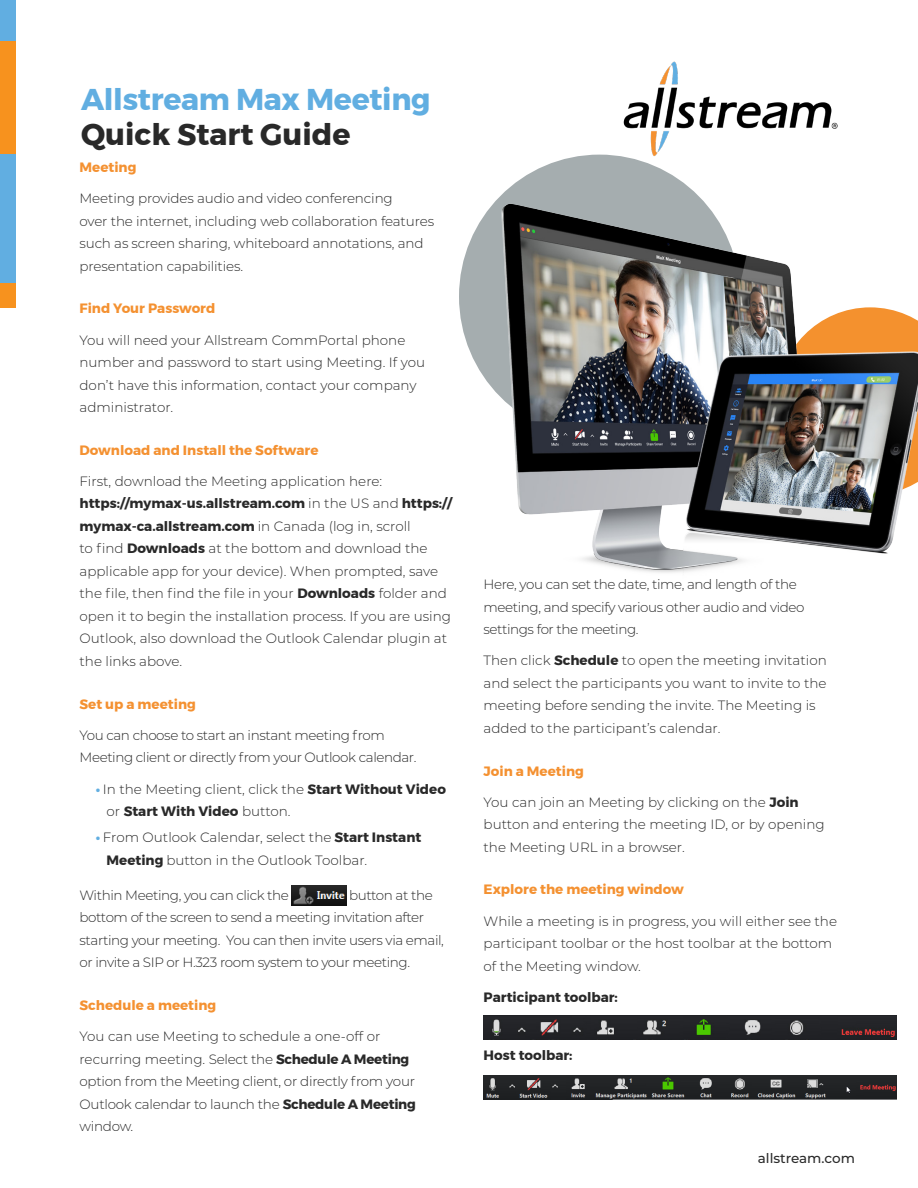
<style>
.page{position:relative;width:918px;height:1188px;background:#fff}
.page>*{position:absolute;margin:0;border:0;box-sizing:border-box;transform-origin:0 0}
.t1{font:700 30px "Montserrat";letter-spacing:-.01em;color:#61aee1}
.t2{font:700 30px "Montserrat";color:#292929}
.Basic_P{font:300 13.5px/22.5px "Montserrat";letter-spacing:-.01em;color:#292929}
.Basic_P-2{font:300 13.5px/22.5px "Montserrat";letter-spacing:-.03em;color:#292929}
.Bullet_List{font:300 13.5px/22.5px "Montserrat";color:#292929}
.Sub_Head_P{font:700 13.5px "Montserrat";color:#f49131}
.Basic_P-3{font:700 13.5px "Montserrat";color:#292929}
.t3{font:500 13.5px "Montserrat";color:#292929}
.s1{font-weight:700}
.s2{font-weight:700;color:#61aee1}
</style>
<div class="page">
<img style="left:459px;top:158px;width:459px;height:415px">
<img style="left:602px;top:61px;width:236px;height:96px">
<div style="left:0;top:41px;width:15px;height:113px;background:#f7921e"></div>
<div style="left:0;top:0;width:15px;height:41px;background:#61aee1"></div>
<div style="left:0;top:283px;width:15px;height:24px;background:#f7921e"></div>
<div style="left:0;top:154px;width:15px;height:129px;background:#61aee1"></div>
<img style="left:292px;top:886px;width:54px;height:20px">
<img style="left:484px;top:1016px;width:412px;height:24px">
<img style="left:484px;top:1075px;width:412px;height:24px">
<p class="t1" style="left:81px;top:75px;width:351px">Allstream Max Meeting</p>
<p class="t2" style="left:81px;top:110px;width:271px">Quick Start Guide</p>
<p class="Sub_Head_P" style="left:80px;top:156px;width:58px">Meeting</p>
<p class="Basic_P" style="left:80px;top:187px;width:356px">Meeting provides audio and video conferencing<br>over the internet, including web collaboration features such as screen sharing, whiteboard annotations, and presentation capabilities.</p>
<p class="Sub_Head_P" style="left:80px;top:298px;width:137px">Find Your Password</p>
<p class="Basic_P" style="left:80px;top:328px;width:347px">You will need your Allstream CommPortal phone number and password to start using Meeting. If you don’t have this information, contact your company administrator.</p>
<p class="Sub_Head_P" style="left:80px;top:439px;width:241px">Download and Install the Software</p>
<p class="Basic_P" style="left:80px;top:470px;width:374px">First, download the Meeting application here: <span class="s1">https://mymax-us.allstream.com</span> in the US and <span class="s1">https:// mymax-ca.allstream.com</span> in Canada (log in, scroll<br>to find <span class="s1">Downloads</span> at the bottom and download the applicable app for your device). When prompted, save the file, then find the file in your <span class="s1">Downloads</span> folder and open it to begin the installation process. If you are using Outlook, also download the Outlook Calendar plugin at the links above.</p>
<p class="Sub_Head_P" style="left:80px;top:693px;width:118px">Set up a meeting</p>
<p class="Basic_P-2" style="left:80px;top:723px;width:338px">You can choose to start an instant meeting from<br>Meeting client or directly from your Outlook calendar.</p>
<p class="Bullet_List" style="left:107px;top:777px;width:341px;text-indent:-11px"><span class="s2">•</span> In the Meeting client, click the <span class="s1">Start Without Video </span>or <span class="s1">Start With Video</span> button.</p>
<p class="Bullet_List" style="left:107px;top:826px;width:316px;text-indent:-11px"><span class="s2">•</span> From Outlook Calendar, select the <span class="s1">Start Instant<br>Meeting</span> button in the Outlook Toolbar.</p>
<p class="Basic_P-2" style="left:80px;top:883px;width:211px">Within Meeting, you can click the</p>
<p class="Basic_P-2" style="left:80px;top:883px;width:366px;text-indent:270px">button at the bottom of the screen to send a meeting invitation after starting your meeting. You can then invite users via email, or invite a SIP or H.323 room system to your meeting.</p>
<p class="Sub_Head_P" style="left:80px;top:994px;width:138px">Schedule a meeting</p>
<p class="Basic_P" style="left:80px;top:1025px;width:338px">You can use Meeting to schedule a one-off or recurring meeting. Select the <span class="s1">Schedule A Meeting </span>option from the Meeting client, or directly from your Outlook calendar to launch the <span class="s1">Schedule A Meeting </span>window.</p>
<p class="Basic_P-2" style="left:484px;top:573px;width:323px">Here, you can set the date, time, and length of the meeting, and specify various other audio and video settings for the meeting.</p>
<p class="Basic_P" style="left:484px;top:649px;width:345px">Then click <span class="s1">Schedule</span> to open the meeting invitation and select the participants you want to invite to the meeting before sending the invite. The Meeting is added to the participant’s calendar.</p>
<p class="Sub_Head_P" style="left:484px;top:760px;width:102px">Join a Meeting</p>
<p class="Basic_P" style="left:484px;top:790px;width:343px">You can join an Meeting by clicking on the <span class="s1">Join </span>button and entering the meeting ID, or by opening the Meeting URL in a browser.</p>
<p class="Sub_Head_P" style="left:484px;top:879px;width:202px">Explore the meeting window</p>
<p class="Basic_P" style="left:484px;top:909px;width:355px">While a meeting is in progress, you will either see the participant toolbar or the host toolbar at the bottom of the Meeting window.</p>
<p class="Basic_P-3" style="left:484px;top:986px;width:136px">Participant toolbar:</p>
<p class="Basic_P-3" style="left:484px;top:1045px;width:91px">Host toolbar:</p>
<p class="t3" style="left:758px;top:1148px;width:99px">allstream.com</p>
</div>
